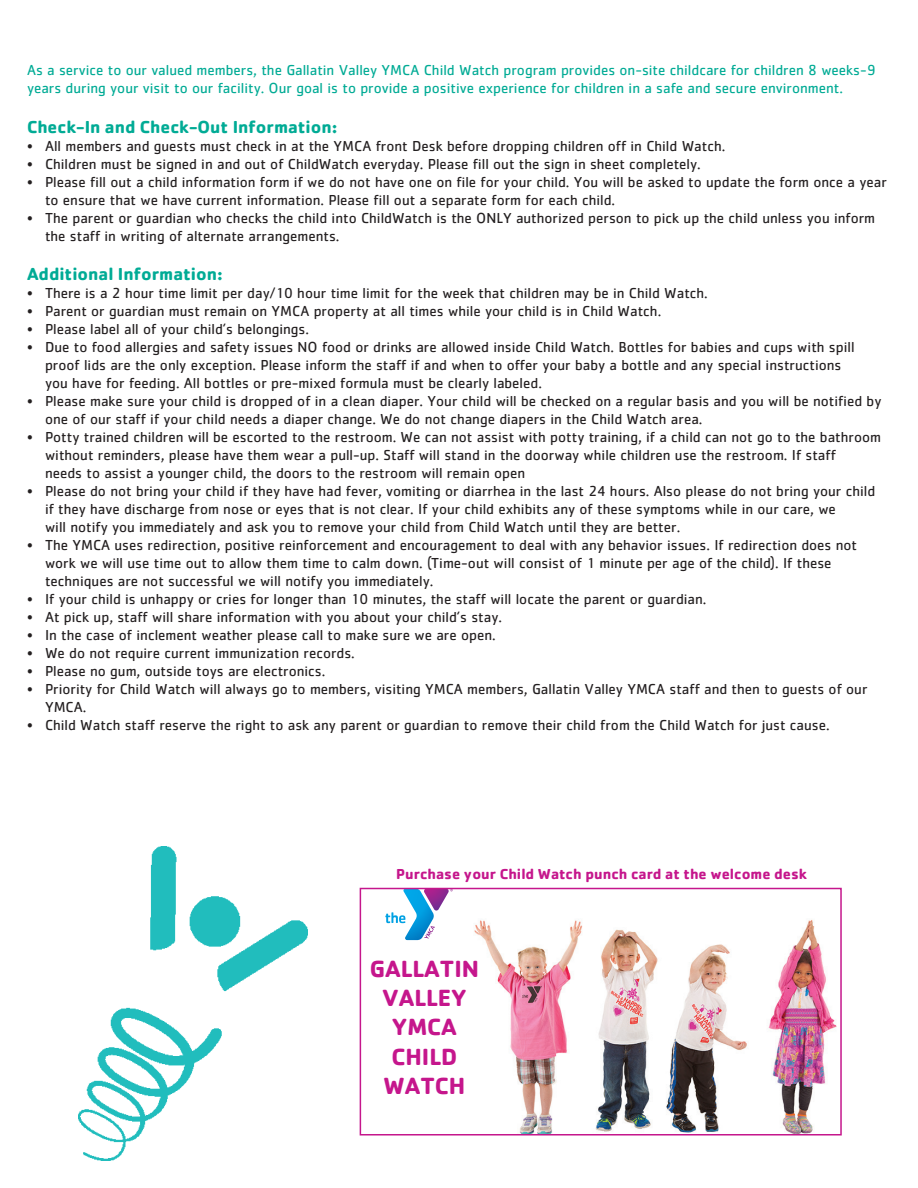
<style>
.page{position:relative;width:918px;height:1188px;background:#fff}
.page>*{position:absolute;margin:0;border:0;box-sizing:border-box;transform-origin:0 0}
.t1{font:700 24.3px/29.1px "Cachet Std";color:#c5168c;text-align:center}
.t2{font:700 18px "Cachet Std";color:#00ab95}
.t3{font:15px/18px "Cachet Std";color:#231f20}
.t4{font:15px/18px "Cachet Std";color:#00ab95}
.t5{font:700 15px "Cachet Std";color:#c5168c}
</style>
<div class="page">
<img style="left:79px;top:847px;width:229px;height:314px">
<img style="left:474px;top:919px;width:363px;height:214px">
<svg style="left:385px;top:891px;width:68px;height:49px"></svg>
<div style="left:360px;top:888px;width:482px;height:248px;border:2px solid #c5168c"></div>
<p class="t4" style="left:27px;top:61px;width:850px">As a service to our valued members, the Gallatin Valley YMCA Child Watch program provides on-site childcare for children 8 weeks-9 years during your visit to our facility. Our goal is to provide a positive experience for children in a safe and secure environment.</p>
<p class="t2" style="left:27px;top:115px;width:312px">Check-In and Check-Out Information:</p>
<p class="t3" style="left:27px;top:136px;width:700px">• All members and guests must check in at the YMCA front Desk before dropping children off in Child Watch.</p>
<p class="t3" style="left:27px;top:154px;width:675px">• Children must be signed in and out of ChildWatch everyday. Please fill out the sign in sheet completely.</p>
<p class="t3" style="left:45px;top:172px;width:843px;text-indent:-18px">• Please fill out a child information form if we do not have one on file for your child. You will be asked to update the form once a year to ensure that we have current information. Please fill out a separate form for each child.</p>
<p class="t3" style="left:45px;top:208px;width:832px;text-indent:-18px">• The parent or guardian who checks the child into ChildWatch is the ONLY authorized person to pick up the child unless you inform the staff in writing of alternate arrangements.</p>
<p class="t2" style="left:27px;top:263px;width:197px">Additional Information:</p>
<p class="t3" style="left:27px;top:284px;width:682px">• There is a 2 hour time limit per day/10 hour time limit for the week that children may be in Child Watch.</p>
<p class="t3" style="left:27px;top:302px;width:636px">• Parent or guardian must remain on YMCA property at all times while your child is in Child Watch.</p>
<p class="t3" style="left:27px;top:320px;width:284px">• Please label all of your child’s belongings.</p>
<p class="t3" style="left:45px;top:338px;width:811px;text-indent:-18px">• Due to food allergies and safety issues NO food or drinks are allowed inside Child Watch. Bottles for babies and cups with spill proof lids are the only exception. Please inform the staff if and when to offer your baby a bottle and any special instructions you have for feeding. All bottles or pre-mixed formula must be clearly labeled.</p>
<p class="t3" style="left:45px;top:392px;width:838px;text-indent:-18px">• Please make sure your child is dropped of in a clean diaper. Your child will be checked on a regular basis and you will be notified by one of our staff if your child needs a diaper change. We do not change diapers in the Child Watch area.</p>
<p class="t3" style="left:45px;top:428px;width:838px;text-indent:-18px">• Potty trained children will be escorted to the restroom. We can not assist with potty training, if a child can not go to the bathroom without reminders, please have them wear a pull-up. Staff will stand in the doorway while children use the restroom. If staff<br>needs to assist a younger child, the doors to the restroom will remain open</p>
<p class="t3" style="left:45px;top:482px;width:832px;text-indent:-18px">• Please do not bring your child if they have had fever, vomiting or diarrhea in the last 24 hours. Also please do not bring your child if they have discharge from nose or eyes that is not clear. If your child exhibits any of these symptoms while in our care, we<br>will notify you immediately and ask you to remove your child from Child Watch until they are better.</p>
<p class="t3" style="left:45px;top:536px;width:814px;text-indent:-18px">• The YMCA uses redirection, positive reinforcement and encouragement to deal with any behavior issues. If redirection does not work we will use time out to allow them time to calm down. (Time-out will consist of 1 minute per age of the child). If these techniques are not successful we will notify you immediately.</p>
<p class="t3" style="left:27px;top:590px;width:681px">• If your child is unhappy or cries for longer than 10 minutes, the staff will locate the parent or guardian.</p>
<p class="t3" style="left:27px;top:608px;width:477px">• At pick up, staff will share information with you about your child’s stay.</p>
<p class="t3" style="left:27px;top:626px;width:470px">• In the case of inclement weather please call to make sure we are open.</p>
<p class="t3" style="left:27px;top:644px;width:329px">• We do not require current immunization records.</p>
<p class="t3" style="left:27px;top:662px;width:300px">• Please no gum, outside toys are electronics.</p>
<p class="t3" style="left:45px;top:680px;width:824px;text-indent:-18px">• Priority for Child Watch will always go to members, visiting YMCA members, Gallatin Valley YMCA staff and then to guests of our<br>YMCA.</p>
<p class="t3" style="left:27px;top:716px;width:804px">• Child Watch staff reserve the right to ask any parent or guardian to remove their child from the Child Watch for just cause.</p>
<p class="t5" style="left:396px;top:864px;width:412px">Purchase your Child Watch punch card at the welcome desk</p>
<p class="t1" style="left:370px;top:953px;width:111px">GALLATIN<br>VALLEY<br>YMCA<br>CHILD<br>WATCH</p>
</div>
